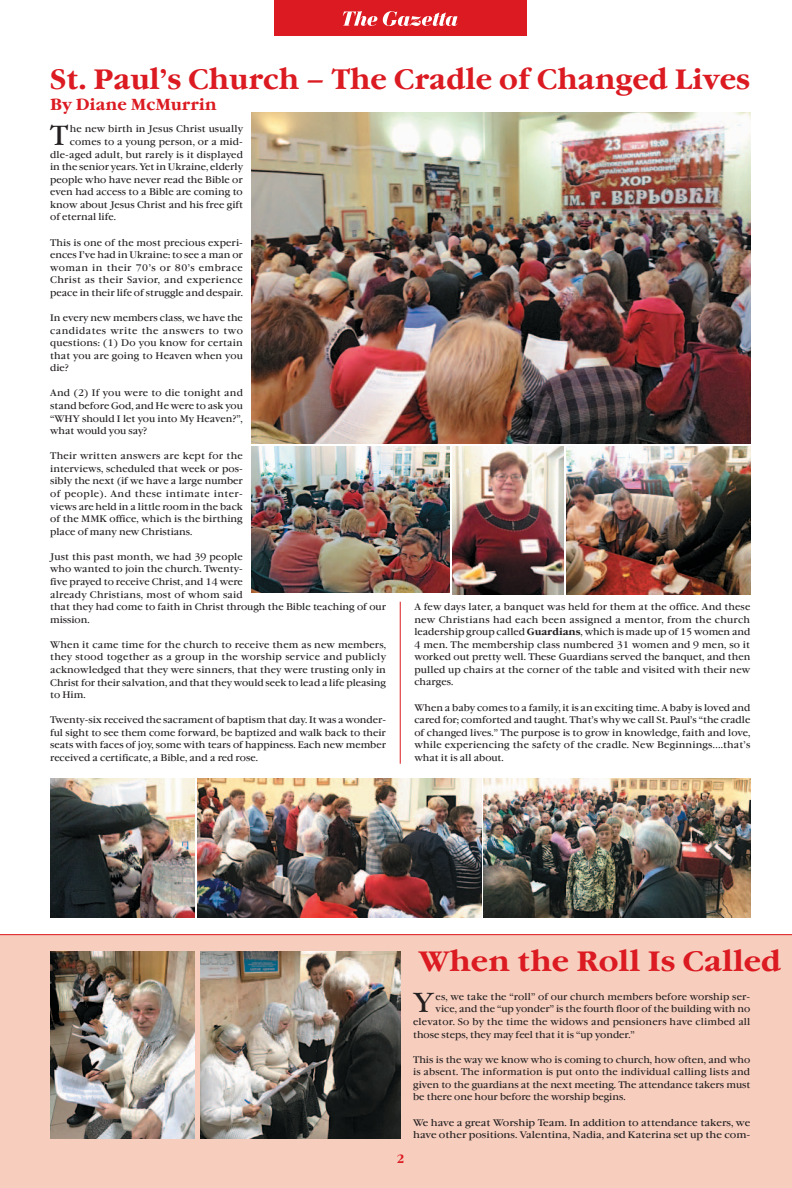
<style>
.page{position:relative;width:792px;height:1188px;background:#fff}
.page>*{position:absolute;margin:0;border:0;box-sizing:border-box;transform-origin:0 0}
.t1{font:700 28px "Garamond ITC";color:#db1a21}
.t2{font:27.5px "Garamond ITC";color:#231f20}
.t3{font:700 16px "Garamond ITC";color:#db1a21}
.t4{font:700 12px "Garamond ITC";color:#db1a21}
.t5{font:9.5px/12.6px "Garamond ITC";color:#231f20;text-align:justify}
.t6{font:9.5px/12.6px "Garamond ITC";color:#231f20;scale:1.05 1}
.t7{font:9.5px "Garamond ITC";letter-spacing:.02em;color:#231f20}
.s1{font-weight:700}
</style>
<div class="page">
<div style="left:0;top:934px;width:792px;height:254px;background:#f7cebe"></div>
<div style="left:274px;top:0;width:252px;height:36px;background:#db1a21"></div>
<svg style="left:343px;top:11px;width:34px;height:15px"></svg>
<svg style="left:383px;top:11px;width:75px;height:15px"></svg>
<img style="left:50px;top:778px;width:145px;height:139px">
<img style="left:484px;top:778px;width:266px;height:139px">
<img style="left:198px;top:778px;width:283px;height:139px">
<img style="left:453px;top:447px;width:110px;height:147px">
<img style="left:251px;top:447px;width:199px;height:146px">
<img style="left:566px;top:447px;width:184px;height:147px">
<img style="left:251px;top:112px;width:499px;height:332px">
<img style="left:50px;top:951px;width:145px;height:187px">
<img style="left:200px;top:951px;width:200px;height:187px">
<hr style="left:400px;top:602px;width:1px;height:162px;background:#db1a21">
<h1 class="t1" style="left:50px;top:63px;width:701px">st. Paul’s church – The cradle of changed Lives</h1>
<h3 class="t3" style="left:50px;top:95px;width:168px">By Diane mcmurrin</h3>
<h2 class="t2" style="left:50px;top:120px;width:20px">T</h2>
<p class="t5" style="left:70px;top:123px;width:175px">he new birth in Jesus Christ usually</p>
<p class="t5" style="left:70px;top:136px;width:175px">comes to a young person, or a mid-</p>
<p class="t5" style="left:50px;top:148px;width:194px">dle-aged adult, but rarely is it displayed</p>
<p class="t5" style="left:50px;top:161px;width:194px">in the senior years. Yet in Ukraine, elderly</p>
<p class="t5" style="left:50px;top:173px;width:194px">people who have never read the Bible or</p>
<p class="t5" style="left:50px;top:186px;width:194px">even had access to a Bible are coming to</p>
<p class="t5" style="left:50px;top:199px;width:194px">know about Jesus Christ and his free gift</p>
<p class="t5" style="left:50px;top:211px;width:67px">of eternal life.</p>
<p class="t5" style="left:50px;top:236px;width:194px">This is one of the most precious experi&shy;ences I’ve had in Ukraine: to see a man or woman in their 70’s or 80’s embrace Christ as their Savior, and experience peace in their life of struggle and despair.</p>
<p class="t5" style="left:50px;top:312px;width:194px">In every new members class, we have the candidates write the answers to two questions: (1) Do you know for certain that you are going to Heaven when you die?</p>
<p class="t5" style="left:50px;top:387px;width:194px">And (2) If you were to die tonight and stand before God, and He were to ask you “WHY should I let you into My Heaven?”, what would you say?</p>
<p class="t5" style="left:50px;top:450px;width:194px">Their written answers are kept for the interviews, scheduled that week or pos&shy;sibly the next (if we have a large number of people). And these intimate inter&shy;views are held in a little room in the back of the MMK office, which is the birthing place of many new Christians.</p>
<p class="t5" style="left:50px;top:551px;width:337px;text-align:left">Just this past month, we had 39 people<br>who wanted to join the church. Twenty-<br>five prayed to receive Christ, and 14 were<br>already Christians, most of whom said<br>that they had come to faith in Christ through the Bible teaching of our mission.</p>
<p class="t5" style="left:50px;top:639px;width:337px">When it came time for the church to receive them as new members, they stood together as a group in the worship service and publicly acknowledged that they were sinners, that they were trusting only in Christ for their salvation, and that they would seek to lead a life pleasing to Him.</p>
<p class="t5" style="left:50px;top:714px;width:337px">Twenty-six received the sacrament of baptism that day. It was a wonder&shy;ful sight to see them come forward, be baptized and walk back to their seats with faces of joy, some with tears of happiness. Each new member received a certificate, a Bible, and a red rose.</p>
<p class="t5" style="left:414px;top:601px;width:337px">A few days later, a banquet was held for them at the office. And these new Christians had each been assigned a mentor, from the church leadership group called <span class="s1">Guardians</span>, which is made up of 15 women and 4 men. The membership class numbered 31 women and 9 men, so it worked out pretty well. These Guardians served the banquet, and then pulled up chairs at the corner of the table and visited with their new charges.</p>
<p class="t5" style="left:414px;top:701px;width:338px">When a baby comes to a family, it is an exciting time. A baby is loved and cared for; comforted and taught. That’s why we call St. Paul’s “the cradle of changed lives.” The purpose is to grow in knowledge, faith and love, while experiencing the safety of the cradle. New Beginnings….that’s what it is all about.</p>
<p class="t4" style="left:397px;top:1152px;width:9px">2</p>
<h1 class="t1" style="left:419px;top:946px;width:364px">When the Roll is called</h1>
<h2 class="t2" style="left:414px;top:988px;width:22px">Y</h2>
<p class="t5" style="left:436px;top:991px;width:316px">es, we take the “roll” of our church members before worship ser-</p>
<p class="t5" style="left:436px;top:1003px;width:316px">vice, and the “up yonder” is the fourth floor of the building with no</p>
<p class="t7" style="left:413px;top:1016px;width:339px">elevator. So by the time the widows and pensioners have climbed all</p>
<p class="t5" style="left:413px;top:1028px;width:223px">those steps, they may feel that it is “up yonder.”</p>
<p class="t5" style="left:413px;top:1054px;width:339px">This is the way we know who is coming to church, how often, and who is absent. The information is put onto the individual calling lists and given to the guardians at the next meeting. The attendance takers must be there one hour before the worship begins.</p>
<p class="t6" style="left:413px;top:1116px;width:323px">We have a great Worship Team. In addition to attendance takers, we have other positions. Valentina, Nadia, and Katerina set up the com-</p>
</div>
